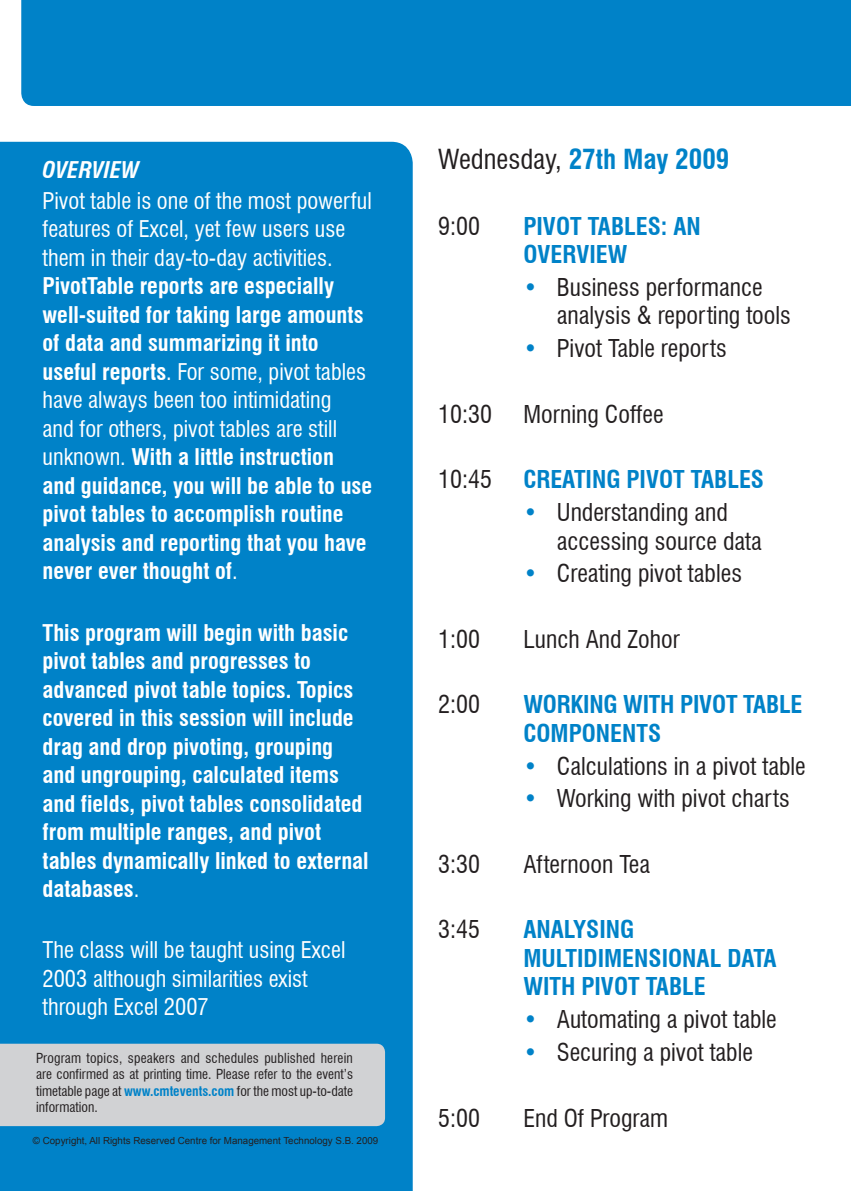
<style>
.page{position:relative;width:851px;height:1191px;background:#fff}
.page>*{position:absolute;margin:0;border:0;box-sizing:border-box;transform-origin:0 0}
.t1{font:700 condensed 27px "Swiss 721 BT";color:#0082c8}
.t2{font:condensed 24px/28.5px "Swiss 721 BT";color:#231f20}
.t3{font:700 condensed 24px/28.5px "Swiss 721 BT";color:#0082c8}
.t4{font:700 condensed 22.5px/28.5px "Swiss 721 BT";color:#fff}
.t5{font:condensed 22.5px/28.5px "Swiss 721 BT";color:#fff}
.t6{font:italic 700 condensed 22.5px "Swiss 721 BT";color:#fff}
.t7{font:condensed 13.5px/16.2px "Swiss 721 BT";color:#231f20;text-align:justify}
.t8{font:9.75px "Arial";color:#231f20}
.s1{font-weight:400}
.s2{font-weight:700;color:#0082c8}
.s3{font-weight:400;color:#231f20}
.s4{color:#0082c8}
</style>
<div class="page">
<div style="left:0;top:142px;width:412px;height:1049px;background:#0082c8"></div>
<div style="left:21px;top:0;width:829px;height:106px;background:#0082c8"></div>
<div style="left:0;top:1043px;width:385px;height:83px;background:#d1d2d4"></div>
<p class="t6" style="left:43px;top:156px;width:98px">OVERVIEW</p>
<p class="t4" style="left:43px;top:186px;width:331px"><span class="s1">Pivot table is one of the most powerful features of Excel, yet few users use them in their day-to-day activities.<br></span>PivotTable reports are especially well-suited for taking large amounts of data and summarizing it into useful reports<span class="s1">. For some, pivot tables have always been too intimidating<br>and for others, pivot tables are still unknown.</span> With a little instruction and guidance, you will be able to use pivot tables to accomplish routine analysis and reporting that you have never ever thought of<span class="s1">.</span></p>
<p class="t4" style="left:43px;top:618px;width:327px">This program will begin with basic pivot tables and progresses to advanced pivot table topics. Topics covered in this session will include drag and drop pivoting, grouping and ungrouping, calculated items and fields, pivot tables consolidated from multiple ranges, and pivot tables dynamically linked to external databases<span class="s1">.</span></p>
<p class="t5" style="left:43px;top:936px;width:304px">The class will be taught using Excel<br>2003 although similarities exist through Excel 2007</p>
<p class="t7" style="left:36px;top:1050px;width:318px">Program topics, speakers and schedules published herein are confirmed as at printing time. Please refer to the event’s timetable page at <span class="s2">www.cmtevents.com</span> for the most up-to-date information.</p>
<p class="t8" style="left:33px;top:1134px;width:347px">© Copyright, All Rights Reserved Centre for Management Technology S.B. 2009</p>
<p class="t1" style="left:438px;top:143px;width:292px"><span class="s3">Wednesday,</span> 27th May 2009</p>
<p class="t2" style="left:438px;top:212px;width:43px">9:00</p>
<p class="t3" style="left:523px;top:212px;width:179px">PIVOT TABLES: AN<br>OVERVIEW</p>
<p class="t2" style="left:556px;top:273px;width:235px;text-indent:-33px"><span class="s4">•</span> Business performance analysis &amp; reporting tools</p>
<p class="t2" style="left:523px;top:334px;width:205px"><span class="s4">•</span> Pivot Table reports</p>
<p class="t2" style="left:438px;top:400px;width:55px">10:30</p>
<p class="t2" style="left:523px;top:400px;width:142px">Morning Coffee</p>
<p class="t2" style="left:438px;top:465px;width:55px">10:45</p>
<p class="t3" style="left:523px;top:465px;width:242px">CREATING PIVOT TABLES</p>
<p class="t2" style="left:556px;top:498px;width:206px;text-indent:-33px"><span class="s4">•</span> Understanding and accessing source data</p>
<p class="t2" style="left:523px;top:559px;width:220px"><span class="s4">•</span> Creating pivot tables</p>
<p class="t2" style="left:438px;top:625px;width:43px">1:00</p>
<p class="t2" style="left:523px;top:625px;width:158px">Lunch And Zohor</p>
<p class="t2" style="left:438px;top:690px;width:43px">2:00</p>
<p class="t3" style="left:523px;top:690px;width:280px">WORKING WITH PIVOT TABLE<br>COMPONENTS</p>
<p class="t2" style="left:523px;top:751px;width:284px"><span class="s4">•</span> Calculations in a pivot table</p>
<p class="t2" style="left:523px;top:784px;width:268px"><span class="s4">•</span> Working with pivot charts</p>
<p class="t2" style="left:438px;top:850px;width:43px">3:30</p>
<p class="t2" style="left:523px;top:850px;width:128px">Afternoon Tea</p>
<p class="t2" style="left:438px;top:915px;width:43px">3:45</p>
<p class="t3" style="left:523px;top:915px;width:255px">ANALYSING<br>MULTIDIMENSIONAL DATA<br>WITH PIVOT TABLE</p>
<p class="t2" style="left:523px;top:1005px;width:255px"><span class="s4">•</span> Automating a pivot table</p>
<p class="t2" style="left:523px;top:1038px;width:231px"><span class="s4">•</span> Securing a pivot table</p>
<p class="t2" style="left:438px;top:1103px;width:43px">5:00</p>
<p class="t2" style="left:523px;top:1103px;width:146px">End Of Program</p>
</div>
